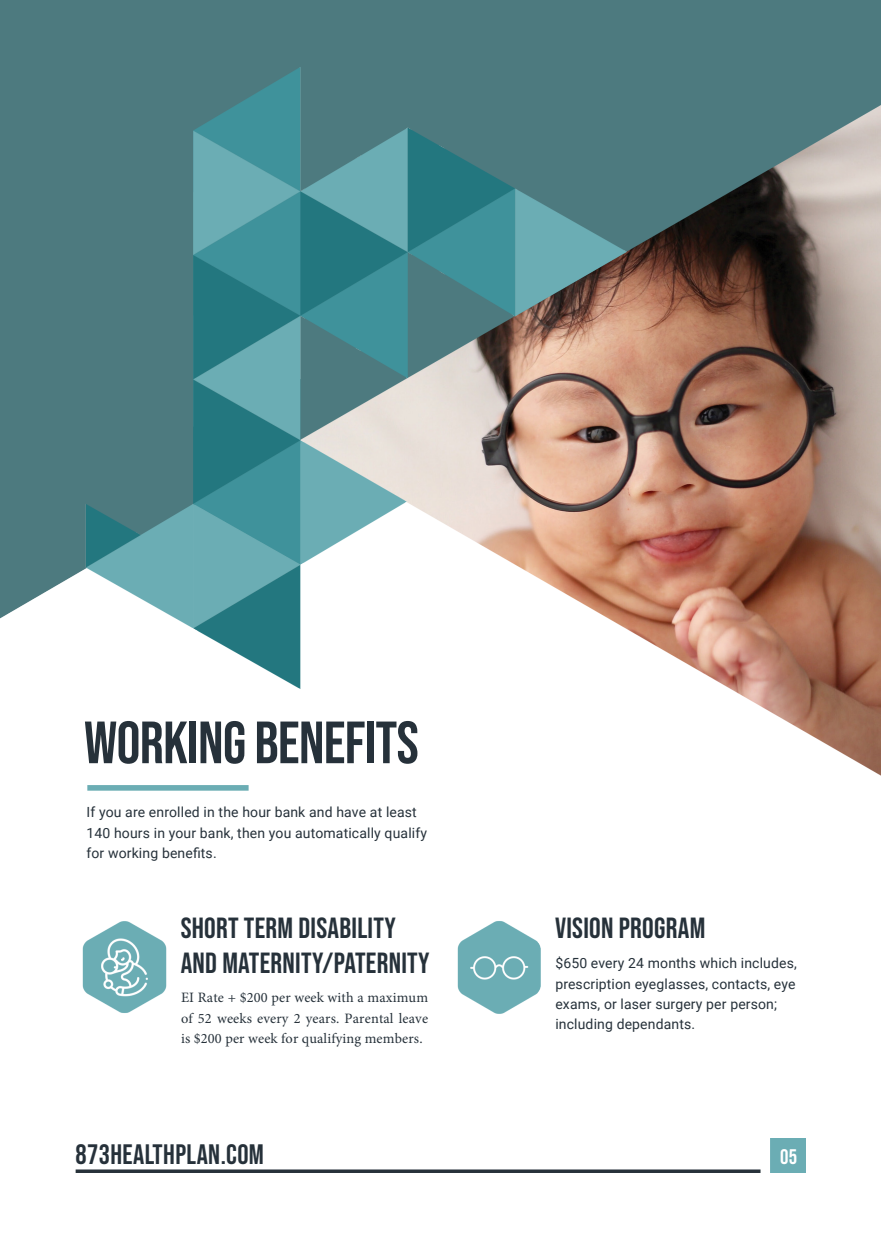
<style>
.page{position:relative;width:881px;height:1238px;background:#fff}
.page>*{position:absolute;margin:0;border:0;box-sizing:border-box;transform-origin:0 0}
.t1{font:59.5px "Bebas Neue";letter-spacing:-.01em;color:#26313a}
.t2{font:29.05px/34.9px "Bebas Neue";letter-spacing:.01em;color:#26313a}
.t3{font:28px "Bebas Neue";letter-spacing:.015em;color:#26313a}
.t4{font:21px "Bebas Neue";color:#fff}
.t5{font:14.35px/20.8px "Minion Pro";letter-spacing:.01em;color:#26313a;text-align:justify}
.t6{font:14px/20.3px "Roboto";letter-spacing:.01em;color:#26313a}
</style>
<div class="page">
<img style="left:2px;top:0;width:879px;height:989px">
<img style="left:83px;top:920px;width:83px;height:93px">
<img style="left:457px;top:920px;width:83px;height:94px">
<div style="left:87px;top:785px;width:162px;height:6px;background:#6badb4"></div>
<img style="left:770px;top:1139px;width:35px;height:34px">
<svg style="left:76px;top:1169px;width:684px;height:4px;fill:#28333b"></svg>
<h1 class="t1" style="left:84px;top:709px;width:336px">WORKING BENEFITS</h1>
<p class="t6" style="left:86px;top:802px;width:342px">If you are enrolled in the hour bank and have at least<br>140 hours in your bank, then you automatically qualify for working benefits.</p>
<h2 class="t2" style="left:181px;top:910px;width:250px">SHORT TERM DISABILITY<br>AND MATERNITY/PATERNITY</h2>
<p class="t5" style="left:181px;top:987px;width:249px">EI Rate + $200 per week with a maximum of 52 weeks every 2 years. Parental leave is $200 per week for qualifying members.</p>
<h2 class="t2" style="left:555px;top:910px;width:152px">VISION PROGRAM</h2>
<p class="t6" style="left:555px;top:953px;width:243px">$650 every 24 months which includes, prescription eyeglasses, contacts, eye exams, or laser surgery per person; including dependants.</p>
<h3 class="t3" style="left:76px;top:1138px;width:190px">873HEALTHPLAN.COM</h3>
<h3 class="t4" style="left:780px;top:1145px;width:19px">05</h3>
</div>
